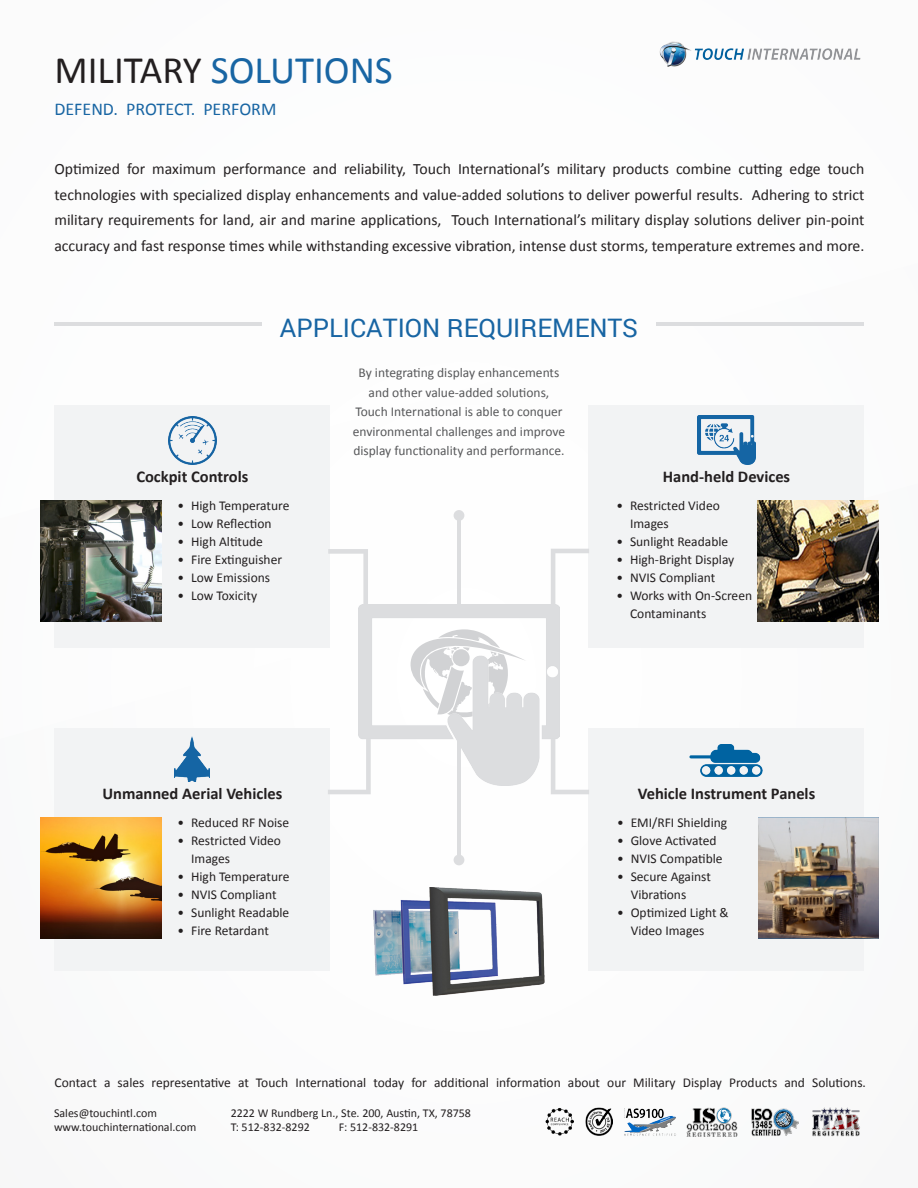
<style>
.page{position:relative;width:918px;height:1188px;background:#fff}
.page>*{position:absolute;margin:0;border:0;box-sizing:border-box;transform-origin:0 0}
.t1{font:39px "Calibri";color:#1865a3}
.t2{font:25.5px "Roboto";color:#1865a3}
.t3{font:18px "Calibri";color:#1865a3}
.t4{font:700 16.5px "Calibri";color:#231f20}
.t5{font:15.75px/25.5px "Calibri";color:#231f20;text-align:justify}
.t6{font:13.5px/18px "Calibri";color:#231f20}
.t7{font:13.5px/19.5px "Calibri";color:#57585a;text-align:center}
.t8{font:12px/14.4px "Calibri";color:#231f20}
.s1{color:#231f20}
</style>
<div class="page">
<img style="left:359px;top:604px;width:200px;height:181px">
<img style="left:545px;top:1108px;width:29px;height:27px">
<img style="left:585px;top:1108px;width:28px;height:27px">
<hr style="left:54px;top:323px;width:208px;height:3px;background:#dcdddf">
<hr style="left:656px;top:323px;width:208px;height:3px;background:#dcdddf">
<div style="left:54px;top:405px;width:276px;height:243px;background:#f2f3f4"></div>
<div style="left:588px;top:405px;width:276px;height:243px;background:#f2f3f4"></div>
<div style="left:588px;top:728px;width:276px;height:243px;background:#f2f3f4"></div>
<div style="left:54px;top:728px;width:276px;height:243px;background:#f2f3f4"></div>
<svg style="left:328px;top:549px;width:40px;height:56px"></svg>
<svg style="left:551px;top:549px;width:38px;height:55px"></svg>
<svg style="left:328px;top:739px;width:43px;height:55px"></svg>
<svg style="left:551px;top:739px;width:38px;height:55px"></svg>
<hr style="left:457px;top:736px;width:4px;height:125px;background:#dcdddf">
<div style="left:454px;top:855px;width:10px;height:10px;background:#dcdddf;border-radius:50%"></div>
<img style="left:373px;top:887px;width:172px;height:109px">
<img style="left:624px;top:1108px;width:52px;height:28px">
<hr style="left:457px;top:514px;width:4px;height:90px;background:#dcdddf">
<div style="left:454px;top:510px;width:10px;height:11px;background:#dcdddf;border-radius:50%"></div>
<img style="left:659px;top:41px;width:202px;height:26px">
<img style="left:686px;top:1108px;width:52px;height:28px">
<img style="left:751px;top:1108px;width:47px;height:28px">
<img style="left:812px;top:1108px;width:48px;height:28px">
<img style="left:40px;top:817px;width:121px;height:122px">
<img style="left:40px;top:500px;width:121px;height:121px">
<img style="left:758px;top:500px;width:121px;height:121px">
<img style="left:758px;top:817px;width:121px;height:122px">
<img style="left:698px;top:416px;width:58px;height:48px">
<img style="left:175px;top:736px;width:35px;height:45px">
<img style="left:169px;top:417px;width:47px;height:47px">
<img style="left:690px;top:744px;width:72px;height:32px">
<p class="t1" style="left:54px;top:46px;width:340px"><span class="s1">MILITARY</span> SOLUTIONS</p>
<p class="t3" style="left:54px;top:98px;width:223px">DEFEND. PROTECT. PERFORM</p>
<p class="t5" style="left:54px;top:156px;width:812px">Optimized for maximum performance and reliability, Touch International’s military products combine cutting edge touch technologies with specialized display enhancements and value-added solutions to deliver powerful results. Adhering to strict military requirements for land, air and marine applications, Touch International’s military display solutions deliver pin-point accuracy and fast response times while withstanding excessive vibration, intense dust storms, temperature extremes and more.</p>
<p class="t4" style="left:136px;top:466px;width:113px">Cockpit Controls</p>
<h2 class="t2" style="left:280px;top:310px;width:360px">APPLICATION REQUIREMENTS</h2>
<p class="t7" style="left:353px;top:363px;width:214px">By integrating display enhancements and other value-added solutions, Touch International is able to conquer environmental challenges and improve display functionality and performance.</p>
<p class="t4" style="left:663px;top:466px;width:129px">Hand-held Devices</p>
<p class="t6" style="left:178px;top:497px;width:113px">• High Temperature</p>
<p class="t6" style="left:178px;top:515px;width:95px">• Low Reflection</p>
<p class="t6" style="left:178px;top:533px;width:87px">• High Altitude</p>
<p class="t6" style="left:178px;top:551px;width:106px">• Fire Extinguisher</p>
<p class="t6" style="left:178px;top:569px;width:94px">• Low Emissions</p>
<p class="t6" style="left:178px;top:587px;width:81px">• Low Toxicity</p>
<p class="t6" style="left:630px;top:497px;width:91px;text-indent:-14px">• Restricted Video<br>Images</p>
<p class="t6" style="left:617px;top:533px;width:113px">• Sunlight Readable</p>
<p class="t6" style="left:617px;top:551px;width:119px">• High-Bright Display</p>
<p class="t6" style="left:617px;top:569px;width:100px">• NVIS Compliant</p>
<p class="t6" style="left:630px;top:587px;width:124px;text-indent:-14px">• Works with On-Screen<br>Contaminants</p>
<p class="t4" style="left:102px;top:783px;width:181px">Unmanned Aerial Vehicles</p>
<p class="t4" style="left:638px;top:783px;width:179px">Vehicle Instrument Panels</p>
<p class="t6" style="left:617px;top:814px;width:112px">• EMI/RFI Shielding</p>
<p class="t6" style="left:617px;top:832px;width:101px">• Glove Activated</p>
<p class="t6" style="left:617px;top:850px;width:107px">• NVIS Compatible</p>
<p class="t6" style="left:631px;top:868px;width:82px;text-indent:-14px">• Secure Against<br>Vibrations</p>
<p class="t6" style="left:631px;top:904px;width:100px;text-indent:-14px">• Optimized Light &amp;<br>Video Images</p>
<p class="t6" style="left:178px;top:814px;width:113px">• Reduced RF Noise</p>
<p class="t6" style="left:191px;top:832px;width:91px;text-indent:-14px">• Restricted Video<br>Images</p>
<p class="t6" style="left:178px;top:868px;width:113px">• High Temperature</p>
<p class="t6" style="left:178px;top:886px;width:100px">• NVIS Compliant</p>
<p class="t6" style="left:178px;top:904px;width:113px">• Sunlight Readable</p>
<p class="t6" style="left:178px;top:922px;width:93px">• Fire Retardant</p>
<p class="t6" style="left:55px;top:1074px;width:813px">Contact a sales representative at Touch International today for additional information about our Military Display Products and Solutions.</p>
<p class="t8" style="left:54px;top:1105px;width:144px">Sales@touchintl.com www.touchinternational.com</p>
<p class="t8" style="left:231px;top:1105px;width:242px">2222 W Rundberg Ln., Ste. 200, Austin, TX, 78758<br>T: 512-832-8292</p>
<p class="t8" style="left:339px;top:1120px;width:81px">F: 512-832-8291</p>
</div>
